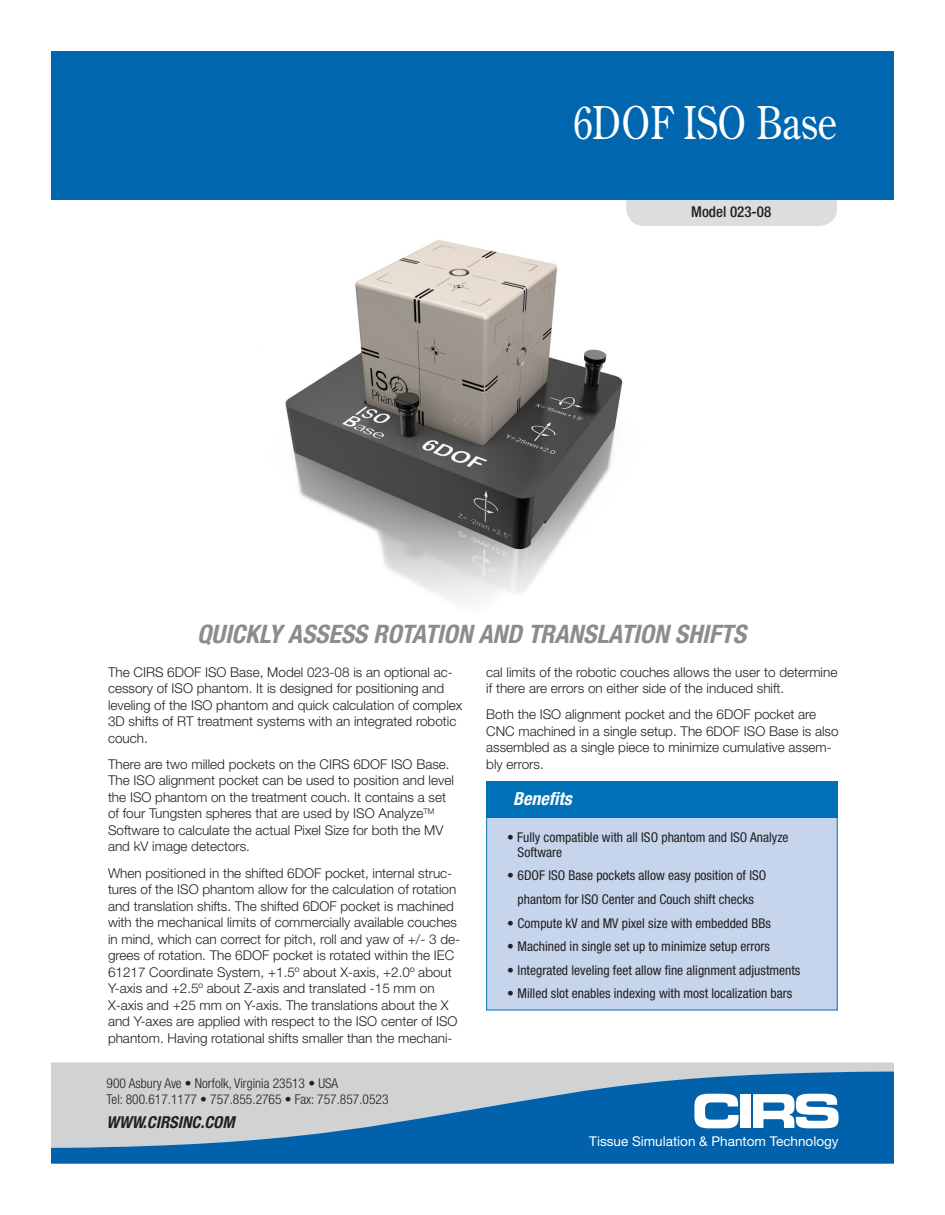
<style>
.page{position:relative;width:945px;height:1215px;background:#fff}
.page>*{position:absolute;margin:0;border:0;box-sizing:border-box;transform-origin:0 0}
.B_Headline_COS_w_30{font:45px "Century Old Style";color:#fff;scale:.85 1}
.B_Sub_Headline_HN77{font:italic 700 condensed 25.5px "Helvetica Neue";color:#8a8c8f}
.B_Feature_Bene_Head{font:italic 700 condensed 18px "Helvetica Neue";color:#fff}
.t1{font:italic 700 condensed 16.5px "Helvetica Neue";color:#231f20}
.B_Product_Number_HN6{font:500 condensed 15px "Helvetica Neue";color:#231f20}
.B_Main_Text_HN45_9_1{font:300 13.5px/16.5px "Helvetica Neue";color:#231f20}
.B_Feature_Bullets_HN{font:condensed 13.5px/15px "Helvetica Neue";color:#231f20}
.t2{font:300 condensed 13.5px/16.5px "Helvetica Neue";color:#231f20}
.t3{font:13.5px "Helvetica Neue";color:#fff}
</style>
<div class="page">
<div style="left:626px;top:171px;width:211px;height:55px;background:#dcdddf;border-radius:18px"></div>
<div style="left:51px;top:51px;width:843px;height:148px;background:#0067af"></div>
<svg style="left:51px;top:1062px;width:843px;height:9px;background:#d2d3d5"></svg>
<svg style="left:51px;top:1071px;width:843px;height:93px;background:#5d93bd"></svg>
<svg style="left:694px;top:1094px;width:45px;height:34px"></svg>
<div style="left:740px;top:1094px;width:11px;height:34px;background:#fff"></div>
<svg style="left:753px;top:1094px;width:86px;height:34px"></svg>
<div style="left:486px;top:801px;width:352px;height:209px;background:#c6d5ec;border:1px solid #0070b8"></div>
<div style="left:486px;top:782px;width:352px;height:36px;background:#0070b8"></div>
<img style="left:285px;top:240px;width:338px;height:361px">
<p class="B_Headline_COS_w_30" style="left:573px;top:94px;width:312px">6DOF ISO Base</p>
<p class="B_Product_Number_HN6" style="left:691px;top:203px;width:82px">Model 023-08</p>
<p class="B_Sub_Headline_HN77" style="left:197px;top:618px;width:550px">QUICKLY ASSESS ROTATION AND TRANSLATION SHIFTS</p>
<p class="B_Main_Text_HN45_9_1" style="left:108px;top:663px;width:356px">The CIRS 6DOF ISO Base, Model 023-08 is an optional ac&shy;cessory of ISO phantom. It is designed for positioning and leveling of the ISO phantom and quick calculation of complex 3D shifts of RT treatment systems with an integrated robotic couch.</p>
<p class="B_Main_Text_HN45_9_1" style="left:108px;top:756px;width:347px">There are two milled pockets on the CIRS 6DOF ISO Base.<br>The ISO alignment pocket can be used to position and level the ISO phantom on the treatment couch. It contains a set of four Tungsten spheres that are used by ISO Analyze<sup>TM </sup>Software to calculate the actual Pixel Size for both the MV and kV image detectors.</p>
<p class="B_Main_Text_HN45_9_1" style="left:108px;top:864px;width:354px">When positioned in the shifted 6DOF pocket, internal struc&shy;tures of the ISO phantom allow for the calculation of rotation and translation shifts. The shifted 6DOF pocket is machined with the mechanical limits of commercially available couches in mind, which can correct for pitch, roll and yaw of +/- 3 de&shy;grees of rotation. The 6DOF pocket is rotated within the IEC 61217 Coordinate System, +1.5º about X-axis, +2.0º about Y-axis and +2.5º about Z-axis and translated -15 mm on X-axis and +25 mm on Y-axis. The translations about the X and Y-axes are applied with respect to the ISO center of ISO phantom. Having rotational shifts smaller than the mechani-</p>
<p class="t2" style="left:107px;top:1074px;width:283px">900 Asbury Ave • Norfolk, Virginia 23513 • USA<br>Tel: 800.617.1177 • 757.855.2765 • Fax: 757.857.0523</p>
<p class="t1" style="left:107px;top:1112px;width:130px">WWW.CIRSINC.COM</p>
<p class="B_Main_Text_HN45_9_1" style="left:486px;top:663px;width:353px">cal limits of the robotic couches allows the user to determine if there are errors on either side of the induced shift.</p>
<p class="B_Main_Text_HN45_9_1" style="left:486px;top:706px;width:354px">Both the ISO alignment pocket and the 6DOF pocket are CNC machined in a single setup. The 6DOF ISO Base is also assembled as a single piece to minimize cumulative assem&shy;bly errors.</p>
<p class="B_Feature_Bene_Head" style="left:513px;top:788px;width:60px">Benefits</p>
<p class="B_Feature_Bullets_HN" style="left:518px;top:829px;width:272px;text-indent:-11px">• Fully compatible with all ISO phantom and ISO Analyze<br>Software</p>
<p class="B_Feature_Bullets_HN" style="left:507px;top:868px;width:261px">• 6DOF ISO Base pockets allow easy position of ISO</p>
<p class="B_Feature_Bullets_HN" style="left:518px;top:892px;width:238px">phantom for ISO Center and Couch shift checks</p>
<p class="B_Feature_Bullets_HN" style="left:507px;top:915px;width:265px">• Compute kV and MV pixel size with embedded BBs</p>
<p class="B_Feature_Bullets_HN" style="left:507px;top:939px;width:264px">• Machined in single set up to minimize setup errors</p>
<p class="B_Feature_Bullets_HN" style="left:507px;top:962px;width:295px">• Integrated leveling feet allow fine alignment adjustments</p>
<p class="B_Feature_Bullets_HN" style="left:507px;top:986px;width:287px">• Milled slot enables indexing with most localization bars</p>
<p class="t3" style="left:589px;top:1133px;width:251px">Tissue Simulation &amp; Phantom Technology</p>
</div>
